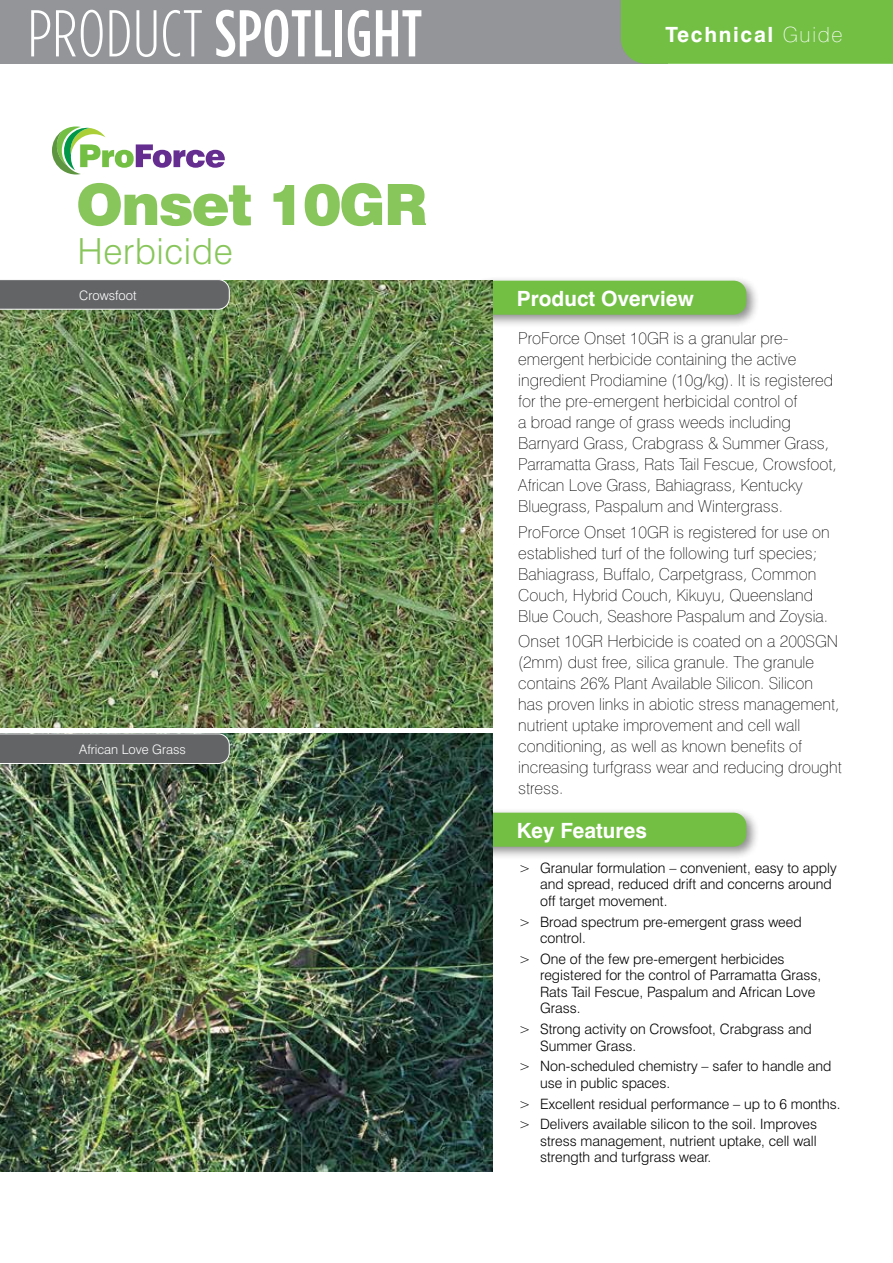
<style>
.page{position:relative;width:893px;height:1263px;background:#fff}
.page>*{position:absolute;margin:0;border:0;box-sizing:border-box;transform-origin:0 0}
.t1{font:500 66px "Gotham Condensed";letter-spacing:.01em;color:#fff}
.t2{font:900 57px "Swiss 721 BT";letter-spacing:-.03em;color:#88c65b}
.t3{font:300 36px "Swiss 721 BT";letter-spacing:.02em;color:#88c65b}
.t4{font:700 21px "Swiss 721 BT";color:#fff}
.t5{font:700 21px "Swiss 721 BT";letter-spacing:.08em;color:#fff}
.t6{font:100 16.5px/21px "Swiss 721 BT";color:#000}
.t7{font:300 14.25px/16.5px "Swiss 721 BT";color:#000}
.t8{font:300 13.05px "Swiss 721 BT";color:#fff}
.s1{font-weight:300}
.s2{font-weight:100}
</style>
<div class="page">
<div style="left:469px;top:276px;width:291px;height:52px;background:#000;opacity:.45"></div>
<div style="left:474px;top:281px;width:272px;height:34px;background:#72bf44;border-radius:13px"></div>
<div style="left:469px;top:808px;width:291px;height:52px;background:#000;opacity:.45"></div>
<div style="left:474px;top:813px;width:272px;height:34px;background:#72bf44;border-radius:13px"></div>
<div style="left:0;top:0;width:668px;height:64px;background:#939598"></div>
<div style="left:621px;top:0;width:272px;height:64px;background:#72bf44"></div>
<svg style="left:52px;top:126px;width:173px;height:48px"></svg>
<img style="left:0;top:281px;width:492px;height:446px">
<img style="left:0;top:733px;width:492px;height:438px">
<svg style="left:0;top:280px;width:230px;height:30px;background:#696a6b"></svg>
<svg style="left:0;top:733px;width:230px;height:31px;background:#6c6e6f"></svg>
<h1 class="t1" style="left:28px;top:-3px;width:396px"><span class="s1">PRODUCT</span> SPOTLIGHT</h1>
<h2 class="t2" style="left:76px;top:170px;width:353px">Onset 10GR</h2>
<h3 class="t3" style="left:77px;top:229px;width:157px">Herbicide</h3>
<p class="t8" style="left:79px;top:287px;width:59px">Crowsfoot</p>
<p class="t8" style="left:79px;top:741px;width:108px">African Love Grass</p>
<p class="t5" style="left:665px;top:22px;width:179px">Technical <span class="s2">Guide</span></p>
<p class="t4" style="left:517px;top:286px;width:179px">Product Overview</p>
<p class="t6" style="left:518px;top:328px;width:320px">ProForce Onset 10GR is a granular pre&shy;emergent herbicide containing the active ingredient Prodiamine (10g/kg). It is registered for the pre-emergent herbicidal control of<br>a broad range of grass weeds including Barnyard Grass, Crabgrass &amp; Summer Grass, Parramatta Grass, Rats Tail Fescue, Crowsfoot, African Love Grass, Bahiagrass, Kentucky Bluegrass, Paspalum and Wintergrass.</p>
<p class="t6" style="left:518px;top:521px;width:313px">ProForce Onset 10GR is registered for use on established turf of the following turf species; Bahiagrass, Buffalo, Carpetgrass, Common Couch, Hybrid Couch, Kikuyu, Queensland Blue Couch, Seashore Paspalum and Zoysia.</p>
<p class="t6" style="left:518px;top:630px;width:325px">Onset 10GR Herbicide is coated on a 200SGN (2mm) dust free, silica granule. The granule contains 26% Plant Available Silicon. Silicon has proven links in abiotic stress management, nutrient uptake improvement and cell wall conditioning, as well as known benefits of increasing turfgrass wear and reducing drought stress.</p>
<p class="t4" style="left:517px;top:818px;width:132px">Key Features</p>
<p class="t7" style="left:540px;top:859px;width:298px;text-indent:-21px">&gt; Granular formulation – convenient, easy to apply and spread, reduced drift and concerns around off target movement.</p>
<p class="t7" style="left:540px;top:913px;width:263px;text-indent:-21px">&gt; Broad spectrum pre-emergent grass weed control.</p>
<p class="t7" style="left:540px;top:950px;width:283px;text-indent:-21px">&gt; One of the few pre-emergent herbicides registered for the control of Parramatta Grass, Rats Tail Fescue, Paspalum and African Love Grass.</p>
<p class="t7" style="left:540px;top:1021px;width:273px;text-indent:-21px">&gt; Strong activity on Crowsfoot, Crabgrass and<br>Summer Grass.</p>
<p class="t7" style="left:540px;top:1058px;width:293px;text-indent:-21px">&gt; Non-scheduled chemistry – safer to handle and use in public spaces.</p>
<p class="t7" style="left:519px;top:1093px;width:323px;line-height:20.7px">&gt; Excellent residual performance – up to 6 months. &gt; Delivers available silicon to the soil. Improves</p>
<p class="t7" style="left:540px;top:1132px;width:278px">stress management, nutrient uptake, cell wall strength and turfgrass wear.</p>
</div>
